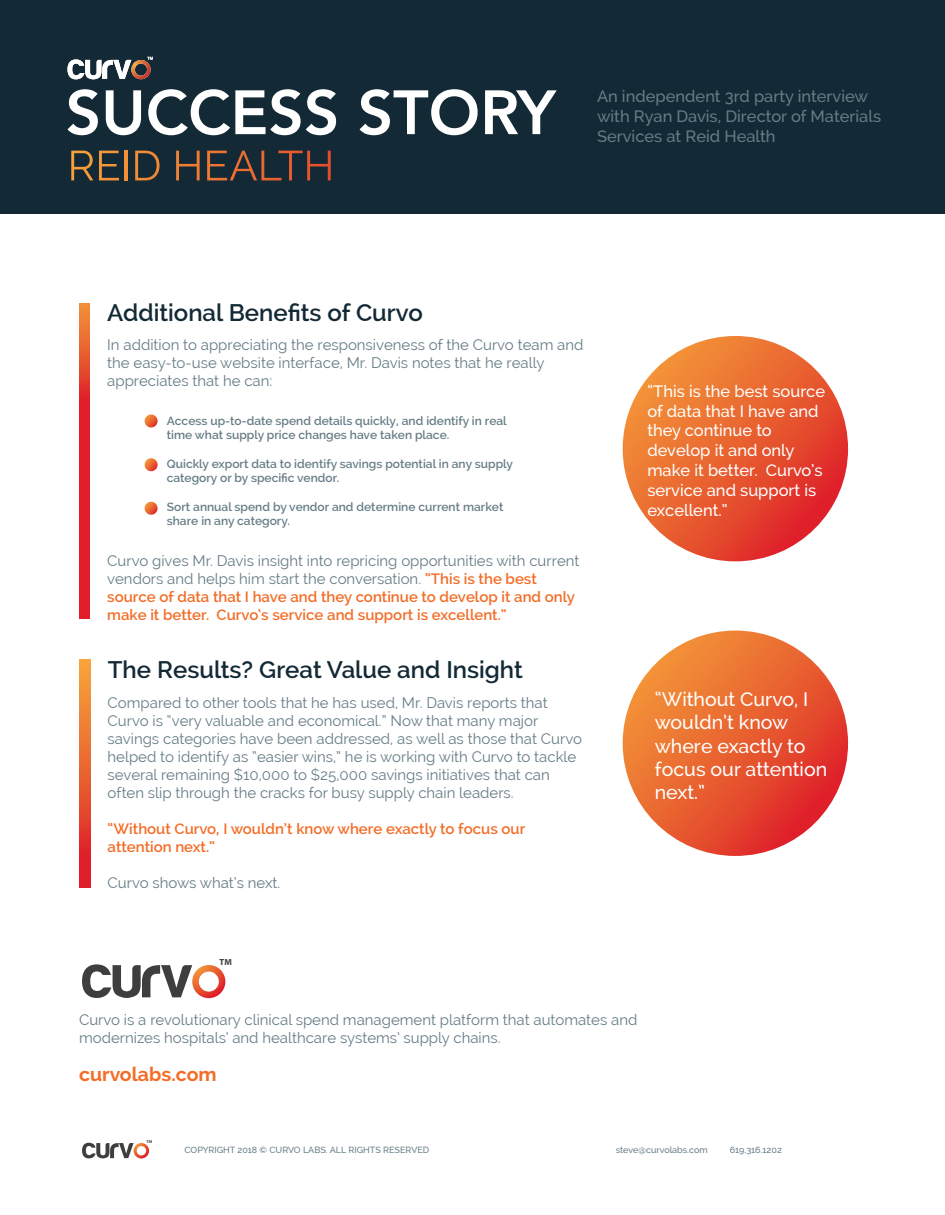
<style>
.page{position:relative;width:945px;height:1215px;background:#fff}
.page>*{position:absolute;margin:0;border:0;box-sizing:border-box;transform-origin:0 0}
.t1{font:600 24px "Raleway";color:#132935}
.t2{font:500 19.5px/23.4px "Raleway";color:#fff}
.t3{font:700 19.5px "Raleway";color:#f36d27}
.t4{font:500 16.5px/19.8px "Raleway";color:#fff}
.t5{font:500 16.5px/19.8px "Raleway";color:#667d86}
.t6{font:15px/18px "Raleway";color:#667d86}
.t7{font:600 15px/18px "Raleway";color:#f36d27}
.t8{font:600 12px/14.4px "Raleway";color:#667d86}
.t9{font:500 9px "Raleway";color:#667d86}
.t10{font:700 8.85px "Myriad Pro";color:#3e3e3f}
.t11{font:700 4.2px "Myriad Pro";color:#3e3e3f}
.s1{font-weight:400;color:#667d86}
</style>
<div class="page">
<div style="left:0;top:0;width:945px;height:213px;background:#132935"></div>
<svg style="left:67px;top:89px;width:31px;height:46px"></svg>
<svg style="left:106px;top:90px;width:35px;height:45px"></svg>
<svg style="left:148px;top:89px;width:188px;height:46px"></svg>
<svg style="left:360px;top:89px;width:118px;height:46px"></svg>
<svg style="left:485px;top:90px;width:72px;height:44px"></svg>
<svg style="left:67px;top:57px;width:86px;height:23px"></svg>
<svg style="left:71px;top:151px;width:22px;height:29px"></svg>
<svg style="left:99px;top:151px;width:20px;height:29px"></svg>
<hr style="left:125px;top:151px;width:3px;height:29px;background:#f39137">
<svg style="left:135px;top:151px;width:25px;height:29px"></svg>
<svg style="left:176px;top:151px;width:24px;height:29px"></svg>
<svg style="left:207px;top:151px;width:124px;height:29px"></svg>
<svg style="left:79px;top:303px;width:11px;height:315px;background:#e1322b"></svg>
<svg style="left:80px;top:660px;width:10px;height:228px;background:#e95e30"></svg>
<svg style="left:145px;top:414px;width:13px;height:14px"></svg>
<svg style="left:145px;top:458px;width:13px;height:13px"></svg>
<svg style="left:145px;top:502px;width:13px;height:13px"></svg>
<svg style="left:82px;top:1143px;width:67px;height:16px"></svg>
<svg style="left:82px;top:964px;width:143px;height:34px"></svg>
<svg style="left:623px;top:336px;width:225px;height:225px;background:#e85e30"></svg>
<svg style="left:623px;top:631px;width:225px;height:225px;background:#e85e30"></svg>
<p class="t5" style="left:597px;top:87px;width:286px">An independent 3rd party interview with Ryan Davis, Director of Materials<br>Services at Reid Health</p>
<h1 class="t1" style="left:107px;top:299px;width:317px">Additional Benefits of Curvo</h1>
<p class="t6" style="left:107px;top:336px;width:478px">In addition to appreciating the responsiveness of the Curvo team and the easy-to-use website interface, Mr. Davis notes that he really appreciates that he can:</p>
<p class="t8" style="left:167px;top:413px;width:342px">Access up-to-date spend details quickly, and identify in real time what supply price changes have taken place.</p>
<p class="t8" style="left:167px;top:456px;width:348px">Quickly export data to identify savings potential in any supply category or by specific vendor.</p>
<p class="t8" style="left:167px;top:500px;width:338px">Sort annual spend by vendor and determine current market share in any category.</p>
<p class="t7" style="left:107px;top:552px;width:474px"><span class="s1">Curvo gives Mr. Davis insight into repricing opportunities with current vendors and helps him start the conversation.</span> “This is the best source of data that I have and they continue to develop it and only make it better. Curvo’s service and support is excellent.”</p>
<h1 class="t1" style="left:108px;top:656px;width:417px">The Results? Great Value and Insight</h1>
<p class="t6" style="left:108px;top:694px;width:476px">Compared to other tools that he has used, Mr. Davis reports that Curvo is “very valuable and economical.” Now that many major savings categories have been addressed, as well as those that Curvo helped to identify as “easier wins,” he is working with Curvo to tackle several remaining $10,000 to $25,000 savings initiatives that can often slip through the cracks for busy supply chain leaders.</p>
<p class="t7" style="left:108px;top:820px;width:419px">“Without Curvo, I wouldn’t know where exactly to focus our attention next.”</p>
<p class="t6" style="left:108px;top:874px;width:174px">Curvo shows what’s next.</p>
<p class="t10" style="left:220px;top:956px;width:14px">TM</p>
<p class="t4" style="left:647px;top:381px;width:179px">“This is the best source of data that I have and they continue to develop it and only make it better. Curvo’s service and support is excellent.”</p>
<h2 class="t2" style="left:655px;top:687px;width:174px">“Without Curvo, I wouldn’t know where exactly to focus our attention next.”</h2>
<p class="t6" style="left:79px;top:1010px;width:560px">Curvo is a revolutionary clinical spend management platform that automates and modernizes hospitals’ and healthcare systems’ supply chains.</p>
<h2 class="t3" style="left:79px;top:1063px;width:139px">curvolabs.com</h2>
<p class="t11" style="left:146px;top:1139px;width:7px">TM</p>
<p class="t9" style="left:185px;top:1145px;width:246px">COPYRIGHT 2018 © CURVO LABS. ALL RIGHTS RESERVED</p>
<p class="t9" style="left:616px;top:1145px;width:93px">steve@curvolabs.com</p>
<p class="t9" style="left:730px;top:1145px;width:54px">619.316.1202</p>
</div>
